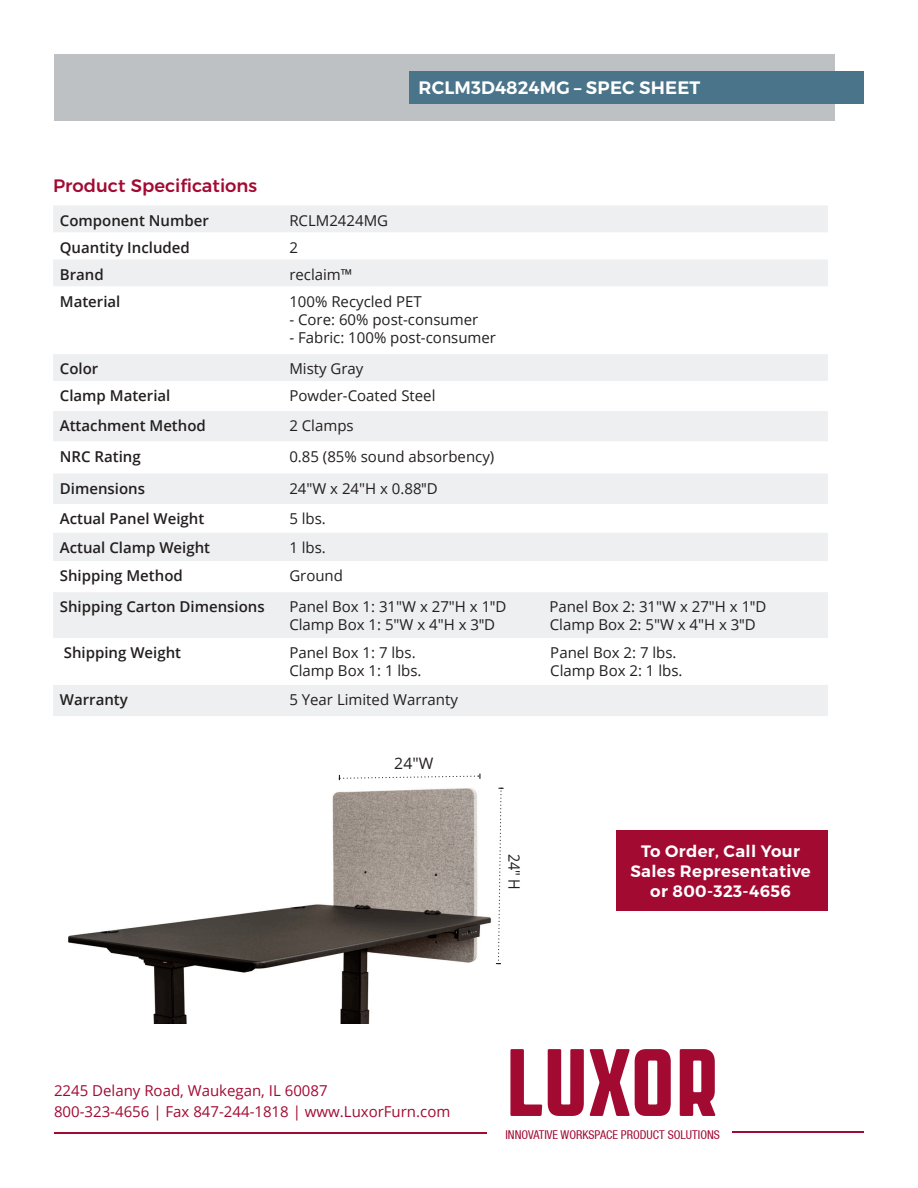
<style>
.page{position:relative;width:918px;height:1188px;background:#fff}
.page>*{position:absolute;margin:0;border:0;box-sizing:border-box;transform-origin:0 0}
.t1{font:600 18px "Montserrat";letter-spacing:.01em;color:#fff}
.t2{font:500 18px "Montserrat";color:#a30a32}
.t3{font:600 16.5px "Montserrat";letter-spacing:.02em;color:#fff}
.t4{font:15.75px "Open Sans";color:#231f20;scale:.9 1}
.t5{font:15.75px "Open Sans";color:#231f20}
.t6{font:15px "Open Sans";color:#231f20}
.t7{font:600 15px "Open Sans";color:#231f20}
.Footer_Contact_info{font:15px "Open Sans";color:#a30a32}
.t8{font:condensed 12.15px "Helvetica Neue LT";color:#a30a32}
.s1{font-family:"Helvetica"}
</style>
<div class="page">
<div style="left:54px;top:54px;width:781px;height:67px;background:#bdc1c4"></div>
<svg style="left:510px;top:1049px;width:32px;height:67px"></svg>
<svg style="left:548px;top:1049px;width:36px;height:67px"></svg>
<svg style="left:590px;top:1049px;width:81px;height:67px"></svg>
<svg style="left:680px;top:1049px;width:36px;height:67px"></svg>
<hr style="left:54px;top:1133px;width:432px;height:1px;background:#a30a32">
<hr style="left:732px;top:1132px;width:132px;height:1px;background:#a30a32">
<div style="left:409px;top:71px;width:455px;height:33px;background:#49748a"></div>
<img style="left:69px;top:773px;width:429px;height:251px">
<div style="left:53px;top:206px;width:775px;height:510px;background:#eeeff0"></div>
<svg style="left:53px;top:232px;width:775px;height:28px"></svg>
<div style="left:53px;top:260px;width:775px;height:26px;background:#eeeff0"></div>
<svg style="left:53px;top:286px;width:775px;height:399px"></svg>
<div style="left:616px;top:831px;width:212px;height:80px;background:#a30a32"></div>
<svg style="left:496px;top:788px;width:8px;height:176px"></svg>
<svg style="left:339px;top:774px;width:141px;height:6px"></svg>
<p class="t2" style="left:53px;top:172px;width:206px">Product Specifications</p>
<p class="t1" style="left:419px;top:77px;width:283px">RCLM3D4824MG – SPEC SHEET</p>
<p class="t7" style="left:60px;top:210px;width:151px">Component Number</p>
<p class="t6" style="left:289px;top:210px;width:100px">RCLM2424MG</p>
<p class="t7" style="left:60px;top:237px;width:132px">Quantity Included</p>
<p class="t6" style="left:289px;top:237px;width:10px">2</p>
<p class="t7" style="left:60px;top:264px;width:45px">Brand</p>
<p class="t6" style="left:289px;top:264px;width:65px">reclaim™</p>
<p class="t7" style="left:60px;top:291px;width:62px">Material</p>
<p class="t6" style="left:289px;top:291px;width:134px">100% Recycled PET</p>
<p class="t6" style="left:289px;top:309px;width:190px">- Core: 60% post-consumer</p>
<p class="t6" style="left:289px;top:327px;width:208px">- Fabric: 100% post-consumer</p>
<p class="t7" style="left:60px;top:359px;width:40px">Color</p>
<p class="t6" style="left:289px;top:359px;width:76px">Misty Gray</p>
<p class="t7" style="left:60px;top:386px;width:112px">Clamp Material</p>
<p class="t6" style="left:289px;top:386px;width:148px">Powder-Coated Steel</p>
<p class="t7" style="left:60px;top:415px;width:148px">Attachment Method</p>
<p class="t6" style="left:289px;top:415px;width:66px">2 Clamps</p>
<p class="t7" style="left:60px;top:446px;width:82px">NRC Rating</p>
<p class="t6" style="left:289px;top:446px;width:207px">0.85 (85% sound absorbency)</p>
<p class="t7" style="left:60px;top:478px;width:87px">Dimensions</p>
<p class="t6" style="left:289px;top:478px;width:150px">24"W x 24"H x 0.88<span class="s1">"</span>D</p>
<p class="t7" style="left:60px;top:509px;width:146px">Actual Panel Weight</p>
<p class="t6" style="left:289px;top:509px;width:38px">5 lbs.</p>
<p class="t7" style="left:60px;top:537px;width:152px">Actual Clamp Weight</p>
<p class="t6" style="left:289px;top:537px;width:38px">1 lbs.</p>
<p class="t7" style="left:60px;top:566px;width:125px">Shipping Method</p>
<p class="t6" style="left:289px;top:566px;width:55px">Ground</p>
<p class="t7" style="left:60px;top:597px;width:206px">Shipping Carton Dimensions</p>
<p class="t6" style="left:289px;top:597px;width:219px">Panel Box 1: 31"W x 27"H x 1<span class="s1">"</span>D</p>
<p class="t6" style="left:549px;top:597px;width:219px">Panel Box 2: 31"W x 27"H x 1<span class="s1">"</span>D</p>
<p class="t6" style="left:289px;top:615px;width:207px">Clamp Box 1: 5"W x 4"H x 3<span class="s1">"</span>D</p>
<p class="t6" style="left:550px;top:615px;width:207px">Clamp Box 2: 5"W x 4"H x 3<span class="s1">"</span>D</p>
<p class="t7" style="left:64px;top:643px;width:119px">Shipping Weight</p>
<p class="t6" style="left:289px;top:643px;width:128px">Panel Box 1: 7 lbs.</p>
<p class="t6" style="left:550px;top:643px;width:128px">Panel Box 2: 7 lbs.</p>
<p class="t6" style="left:289px;top:661px;width:134px">Clamp Box 1: 1 lbs.</p>
<p class="t6" style="left:550px;top:661px;width:134px">Clamp Box 2: 1 lbs.</p>
<p class="t7" style="left:60px;top:689px;width:69px">Warranty</p>
<p class="t6" style="left:289px;top:689px;width:170px">5 Year Limited Warranty</p>
<p class="t5" style="left:394px;top:752px;width:40px">24"W</p>
<p class="t4" style="left:525px;top:854px;width:42px;rotate:90deg">24" H</p>
<p class="t3" style="left:641px;top:841px;width:160px">To Order, Call Your</p>
<p class="t3" style="left:630px;top:861px;width:182px">Sales Representative</p>
<p class="t3" style="left:650px;top:881px;width:142px">or 800-323-4656</p>
<p class="Footer_Contact_info" style="left:54px;top:1080px;width:275px">2245 Delany Road, Waukegan, IL 60087</p>
<p class="Footer_Contact_info" style="left:54px;top:1101px;width:398px">800-323-4656 | Fax 847-244-1818 | www.LuxorFurn.com</p>
<p class="t8" style="left:506px;top:1128px;width:216px">INNOVATIVE WORKSPACE PRODUCT SOLUTIONS</p>
</div>
